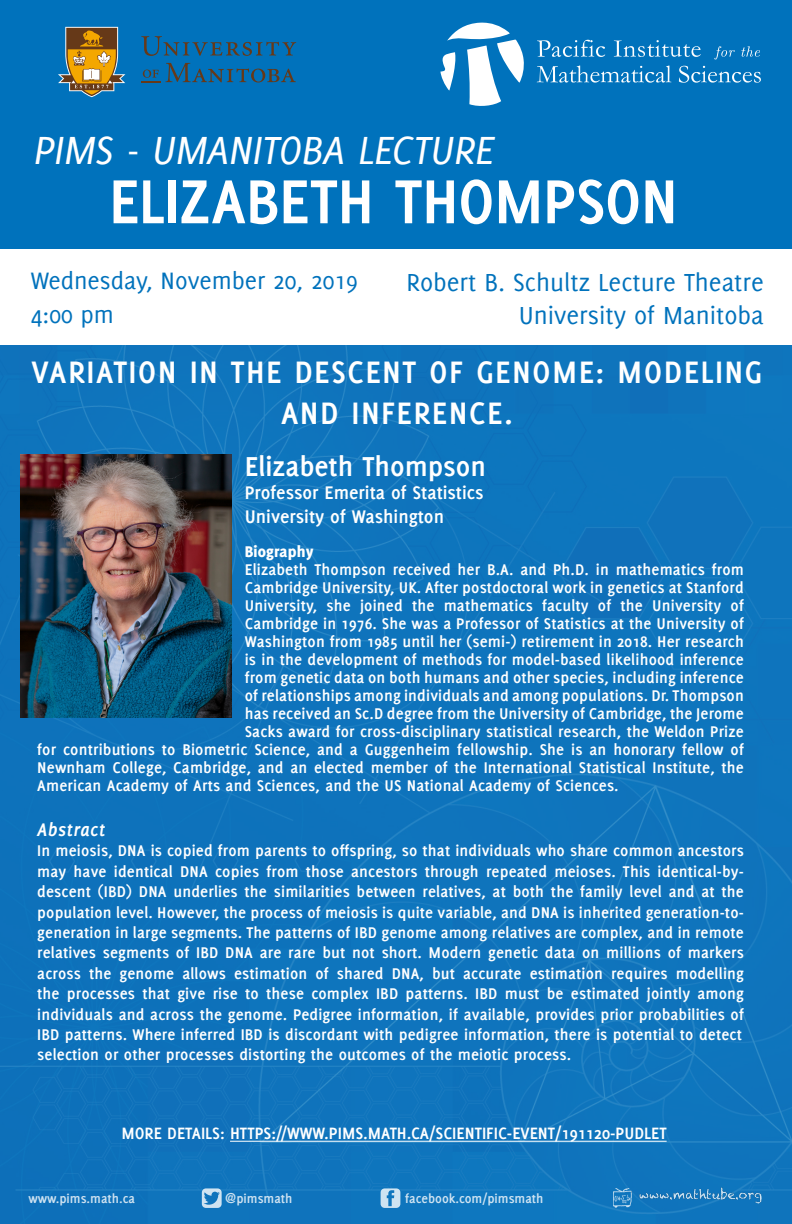
<style>
.page{position:relative;width:792px;height:1224px;background:#0072bc}
.page>*{position:absolute;margin:0;border:0;box-sizing:border-box;transform-origin:0 0}
.t1{font:700 68px "Delicious";letter-spacing:-.01em;color:#fff}
.t2{font:italic 43px "Delicious";letter-spacing:-.005em;color:#fff}
.t3{font:700 34px/40.8px "Delicious";letter-spacing:.04em;color:#fff;text-align:center}
.t4{font:700 30px "Delicious";color:#fff}
.t5{font:27px/33px "Delicious";color:#0072bc;text-align:right}
.t6{font:26px/34px "Delicious";color:#0072bc}
.t7{font:700 20px/24px "Delicious";color:#fff}
.t8{font:italic 700 20px "Delicious";letter-spacing:.01em;color:#fff}
.t9{font:700 18px "Delicious";color:#fff}
.t10{font:700 17px/20.4px "Delicious";letter-spacing:.01em;color:#fff;text-align:justify}
.t11{font:800 17px "Delicious";letter-spacing:.01em;color:#fff}
.t12{font:700 14px "Delicious";color:#fff}
</style>
<div class="page">
<div style="left:0;top:344px;width:792px;height:880px;background:#0e74bc"></div>
<hr style="left:230px;top:1141px;width:437px;height:1px;background:#fff">
<img style="left:614px;top:1188px;width:148px;height:21px">
<svg style="left:381px;top:1188px;width:19px;height:20px"></svg>
<svg style="left:202px;top:1188px;width:20px;height:20px"></svg>
<svg style="left:440px;top:23px;width:84px;height:83px"></svg>
<svg style="left:537px;top:40px;width:68px;height:17px"></svg>
<svg style="left:614px;top:40px;width:87px;height:17px"></svg>
<svg style="left:714px;top:46px;width:21px;height:14px"></svg>
<svg style="left:741px;top:46px;width:19px;height:11px"></svg>
<svg style="left:537px;top:66px;width:134px;height:17px"></svg>
<svg style="left:679px;top:66px;width:82px;height:17px"></svg>
<div style="left:0;top:249px;width:792px;height:95px;background:#fff"></div>
<img style="left:20px;top:455px;width:211px;height:262px">
<svg style="left:141px;top:36px;width:155px;height:20px"></svg>
<svg style="left:141px;top:63px;width:155px;height:19px"></svg>
<svg style="left:58px;top:27px;width:67px;height:70px"></svg>
<h2 class="t2" style="left:34px;top:125px;width:462px">PIMS - UMANITOBA LECTURE</h2>
<h1 class="t1" style="left:109px;top:162px;width:571px">ELIZABETH THOMPSON</h1>
<h3 class="t6" style="left:31px;top:263px;width:328px">Wednesday, November 20, 2019<br>4:00 pm</h3>
<h3 class="t5" style="left:407px;top:265px;width:359px">Robert B. Schultz Lecture Theatre<br>University of Manitoba</h3>
<h3 class="t3" style="left:32px;top:351px;width:732px">VARIATION IN THE DESCENT OF GENOME: MODELING<br>AND INFERENCE.</h3>
<h3 class="t4" style="left:245px;top:449px;width:243px">Elizabeth Thompson</h3>
<p class="t7" style="left:245px;top:480px;width:240px">Professor Emerita of Statistics<br>University of Washington</p>
<p class="t11" style="left:245px;top:542px;width:70px">Biography</p>
<p class="t10" style="left:245px;top:559px;width:501px">Elizabeth Thompson received her B.A. and Ph.D. in mathematics from</p>
<p class="t10" style="left:245px;top:577px;width:501px">Cambridge University, UK. After postdoctoral work in genetics at Stanford</p>
<p class="t10" style="left:245px;top:595px;width:501px">University, she joined the mathematics faculty of the University of</p>
<p class="t10" style="left:245px;top:613px;width:501px">Cambridge in 1976. She was a Professor of Statistics at the University of</p>
<p class="t10" style="left:245px;top:631px;width:501px">Washington from 1985 until her (semi-) retirement in 2018. Her research</p>
<p class="t10" style="left:245px;top:649px;width:501px">is in the development of methods for model-based likelihood inference</p>
<p class="t10" style="left:245px;top:667px;width:501px">from genetic data on both humans and other species, including inference</p>
<p class="t10" style="left:245px;top:685px;width:501px">of relationships among individuals and among populations. Dr. Thompson</p>
<p class="t10" style="left:245px;top:703px;width:501px">has received an Sc.D degree from the University of Cambridge, the Jerome</p>
<p class="t10" style="left:245px;top:721px;width:501px">Sacks award for cross-disciplinary statistical research, the Weldon Prize</p>
<p class="t10" style="left:37px;top:739px;width:708px">for contributions to Biometric Science, and a Guggenheim fellowship. She is an honorary fellow of</p>
<p class="t10" style="left:37px;top:757px;width:708px">Newnham College, Cambridge, and an elected member of the International Statistical Institute, the</p>
<p class="t10" style="left:37px;top:775px;width:583px">American Academy of Arts and Sciences, and the US National Academy of Sciences.</p>
<p class="t8" style="left:37px;top:818px;width:70px">Abstract</p>
<p class="t10" style="left:37px;top:840px;width:708px">In meiosis, DNA is copied from parents to offspring, so that individuals who share common ancestors may have identical DNA copies from those ancestors through repeated meioses. This identical-by&shy;descent (IBD) DNA underlies the similarities between relatives, at both the family level and at the population level. However, the process of meiosis is quite variable, and DNA is inherited generation-to&shy;generation in large segments. The patterns of IBD genome among relatives are complex, and in remote relatives segments of IBD DNA are rare but not short. Modern genetic data on millions of markers across the genome allows estimation of shared DNA, but accurate estimation requires modelling the processes that give rise to these complex IBD patterns. IBD must be estimated jointly among individuals and across the genome. Pedigree information, if available, provides prior probabilities of IBD patterns. Where inferred IBD is discordant with pedigree information, there is potential to detect selection or other processes distorting the outcomes of the meiotic process.</p>
<p class="t9" style="left:121px;top:1123px;width:547px">MORE DETAILS: HTTPS://WWW.PIMS.MATH.CA/SCIENTIFIC-EVENT/191120-PUDLET</p>
<p class="t12" style="left:28px;top:1190px;width:108px">www.pims.math.ca</p>
<p class="t12" style="left:225px;top:1190px;width:69px">@pimsmath</p>
<p class="t12" style="left:405px;top:1190px;width:140px">facebook.com/pimsmath</p>
</div>
